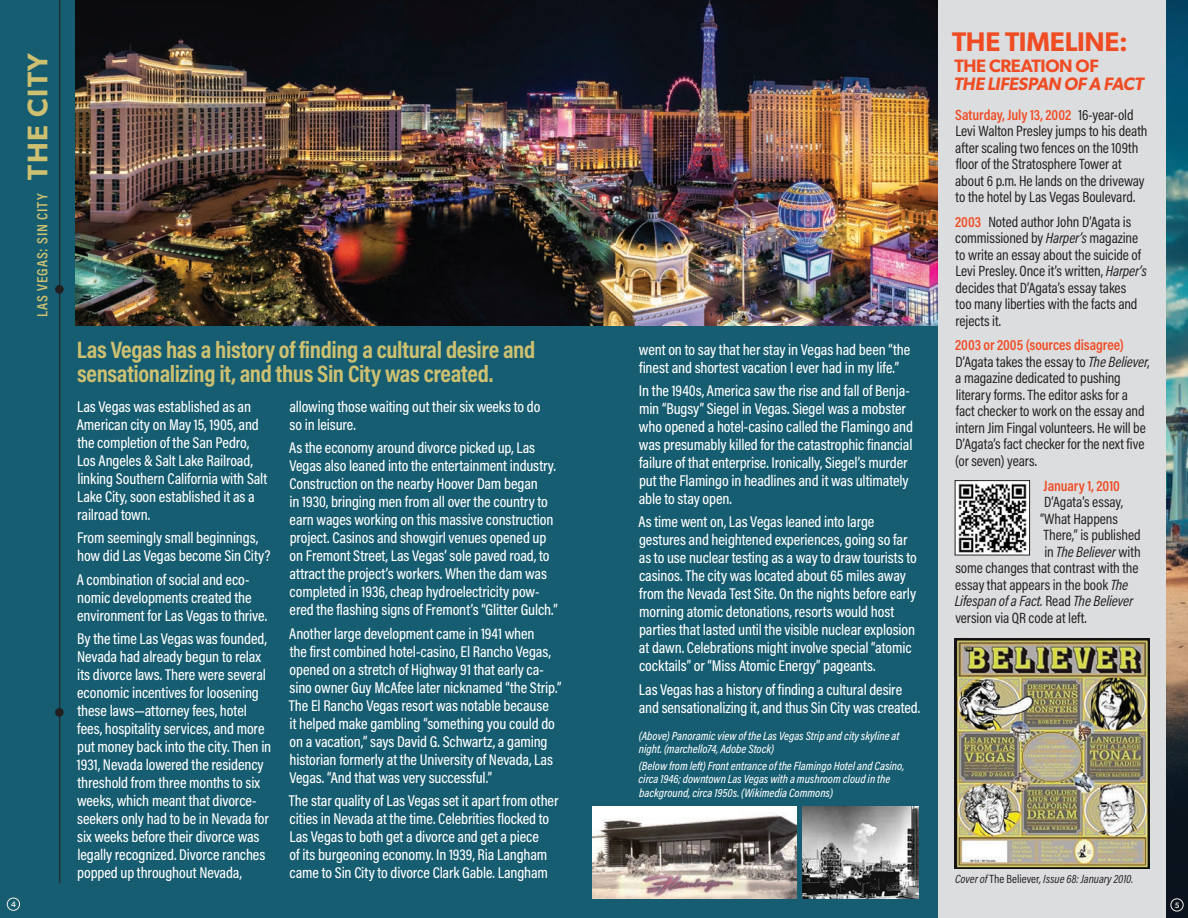
<style>
.page{position:relative;width:1188px;height:918px;background:#fff}
.page>*{position:absolute;margin:0;border:0;box-sizing:border-box;transform-origin:0 0}
.t1{font:600 28.5px "Gibson";letter-spacing:.05em;color:#cdc071}
._10__Timeline_Entries{font:600 27px "Gibson";letter-spacing:-.01em;color:#f04c24}
._10__Timeline_Entries-2{font:700 24px/24px "Acumin Pro Cond";letter-spacing:-.015em;color:#cdc071}
._10__Timeline_Entries-3{font:italic 600 18px/18px "Gibson";letter-spacing:-.02em;color:#f04c24}
._10__Timeline_Entries-4{font:500 15.75px/18px "Acumin Pro Cond";letter-spacing:-.01em;color:#fff}
._10__Timeline_Entries-5{font:15px/16.5px "Acumin Pro Cond";letter-spacing:-.005em;color:#231f20}
._10__Timeline_Entries-6{font:italic 15px "Acumin Pro Cond";letter-spacing:-.01em;color:#231f20}
.t2{font:600 15px "Acumin Pro Cond";letter-spacing:.065em;color:#cdc071}
._10__Timeline_Entries-7{font:600 15px "Acumin Pro Cond";letter-spacing:-.01em;color:#f04c24}
._10__Timeline_Entries-8{font:italic 500 12px/13.5px "Acumin Pro Cond";color:#fff}
._10__Timeline_Entries-9{font:italic 12px "Acumin Pro Cond";color:#231f20}
._10__Timeline_Entries-10{font:500 7.8px "Gibson";color:#f2f1e7}
.s1{font-style:normal}
.s2{font-weight:600;color:#f04c24}
.s3{font-style:italic}
</style>
<div class="page">
<div style="left:0;top:0;width:938px;height:918px;background:#165d71"></div>
<img style="left:802px;top:806px;width:117px;height:92px">
<img style="left:593px;top:806px;width:204px;height:92px">
<img style="left:76px;top:0;width:862px;height:326px">
<img style="left:1166px;top:0;width:22px;height:918px">
<div style="left:7px;top:898px;width:13px;height:13px;border:1px solid #f2f1e7;border-radius:50%"></div>
<div style="left:938px;top:0;width:228px;height:918px;background:#dcdddf"></div>
<div style="left:1171px;top:899px;width:12px;height:12px;border:1px solid #f2f1e7;border-radius:50%"></div>
<img style="left:955px;top:638px;width:194px;height:230px">
<img style="left:957px;top:482px;width:71px;height:71px">
<div style="left:955px;top:480px;width:75px;height:75px;border:1px solid #231f20"></div>
<div style="left:55px;top:285px;width:9px;height:9px;background:#231f20;border-radius:50%"></div>
<div style="left:55px;top:708px;width:9px;height:9px;background:#231f20;border-radius:50%"></div>
<hr style="left:59px;top:0;width:1px;height:883px;background:#231f20">
<p class="t1" style="left:21px;top:180px;width:129px;rotate:-90deg">THE CITY</p>
<p class="t2" style="left:33px;top:317px;width:126px;rotate:-90deg">LAS VEGAS: SIN CITY</p>
<p class="_10__Timeline_Entries-2" style="left:77px;top:337px;width:460px">Las Vegas has a history of finding a cultural desire and sensationalizing it, and thus Sin City was created.</p>
<p class="_10__Timeline_Entries-4" style="left:77px;top:397px;width:192px">Las Vegas was established as an<br>American city on May 15, 1905, and the completion of the San Pedro,<br>Los Angeles &amp; Salt Lake Railroad, linking Southern California with Salt<br>Lake City, soon established it as a railroad town.</p>
<p class="_10__Timeline_Entries-4" style="left:77px;top:529px;width:195px">From seemingly small beginnings, how did Las Vegas become Sin City?</p>
<p class="_10__Timeline_Entries-4" style="left:77px;top:570px;width:192px">A combination of social and eco&shy;nomic developments created the environment for Las Vegas to thrive.</p>
<p class="_10__Timeline_Entries-4" style="left:77px;top:629px;width:196px">By the time Las Vegas was founded, Nevada had already begun to relax its divorce laws. There were several economic incentives for loosening these laws—attorney fees, hotel fees, hospitality services, and more put money back into the city. Then in 1931, Nevada lowered the residency threshold from three months to six weeks, which meant that divorce&shy;seekers only had to be in Nevada for six weeks before their divorce was legally recognized. Divorce ranches popped up throughout Nevada,</p>
<p class="_10__Timeline_Entries-4" style="left:289px;top:397px;width:252px">allowing those waiting out their six weeks to do so in leisure.</p>
<p class="_10__Timeline_Entries-4" style="left:289px;top:439px;width:270px">As the economy around divorce picked up, Las Vegas also leaned into the entertainment industry.<br>Construction on the nearby Hoover Dam began<br>in 1930, bringing men from all over the country to earn wages working on this massive construction project. Casinos and showgirl venues opened up on Fremont Street, Las Vegas’ sole paved road, to attract the project’s workers. When the dam was completed in 1936, cheap hydroelectricity pow&shy;ered the flashing signs of Fremont’s “Glitter Gulch.”</p>
<p class="_10__Timeline_Entries-4" style="left:289px;top:624px;width:274px">Another large development came in 1941 when<br>the first combined hotel-casino, El Rancho Vegas, opened on a stretch of Highway 91 that early ca&shy;sino owner Guy McAfee later nicknamed “the Strip.” The El Rancho Vegas resort was notable because<br>it helped make gambling “something you could do on a vacation,” says David G. Schwartz, a gaming historian formerly at the University of Nevada, Las Vegas. “And that was very successful.”</p>
<p class="_10__Timeline_Entries-4" style="left:289px;top:792px;width:271px">The star quality of Las Vegas set it apart from other cities in Nevada at the time. Celebrities flocked to Las Vegas to both get a divorce and get a piece<br>of its burgeoning economy. In 1939, Ria Langham came to Sin City to divorce Clark Gable. Langham</p>
<p class="_10__Timeline_Entries-4" style="left:639px;top:340px;width:273px">went on to say that her stay in Vegas had been “the finest and shortest vacation I ever had in my life.”</p>
<p class="_10__Timeline_Entries-4" style="left:639px;top:381px;width:276px">In the 1940s, America saw the rise and fall of Benja&shy;min “Bugsy” Siegel in Vegas. Siegel was a mobster who opened a hotel-casino called the Flamingo and was presumably killed for the catastrophic financial failure of that enterprise. Ironically, Siegel’s murder put the Flamingo in headlines and it was ultimately able to stay open.</p>
<p class="_10__Timeline_Entries-4" style="left:639px;top:513px;width:280px">As time went on, Las Vegas leaned into large gestures and heightened experiences, going so far as to use nuclear testing as a way to draw tourists to casinos. The city was located about 65 miles away from the Nevada Test Site. On the nights before early morning atomic detonations, resorts would host parties that lasted until the visible nuclear explosion at dawn. Celebrations might involve special “atomic cocktails” or “Miss Atomic Energy” pageants.</p>
<p class="_10__Timeline_Entries-4" style="left:639px;top:680px;width:283px">Las Vegas has a history of finding a cultural desire and sensationalizing it, and thus Sin City was created.</p>
<p class="_10__Timeline_Entries-8" style="left:639px;top:729px;width:262px">(Above) Panoramic view of the Las Vegas Strip and city skyline at night. (marchello74, Adobe Stock)</p>
<p class="_10__Timeline_Entries-8" style="left:638px;top:758px;width:267px">(Below from left) Front entrance of the Flamingo Hotel and Casino, circa 1946; downtown Las Vegas with a mushroom cloud in the background, circa 1950s. (Wikimedia Commons)</p>
<p class="_10__Timeline_Entries" style="left:952px;top:25px;width:177px">THE TIMELINE:</p>
<p class="_10__Timeline_Entries-3" style="left:954px;top:56px;width:191px"><span class="s1">THE CREATION OF<br></span>THE LIFESPAN OF A FACT</p>
<p class="_10__Timeline_Entries-5" style="left:955px;top:106px;width:194px"><span class="s2">Saturday, July 13, 2002</span> 16-year-old Levi Walton Presley jumps to his death after scaling two fences on the 109th floor of the Stratosphere Tower at about 6 p.m. He lands on the driveway to the hotel by Las Vegas Boulevard.</p>
<p class="_10__Timeline_Entries-5" style="left:955px;top:213px;width:193px"><span class="s2">2003</span> Noted author John D’Agata is commissioned by <span class="s3">Harper’s</span> magazine to write an essay about the suicide of Levi Presley. Once it’s written, <span class="s3">Harper’s </span>decides that D’Agata’s essay takes<br>too many liberties with the facts and rejects it.</p>
<p class="_10__Timeline_Entries-5" style="left:955px;top:337px;width:196px"><span class="s2">2003 or 2005 (sources disagree)<br></span>D’Agata takes the essay to <span class="s3">The Believer</span>, a magazine dedicated to pushing literary forms. The editor asks for a fact checker to work on the essay and intern Jim Fingal volunteers. He will be D’Agata’s fact checker for the next five (or seven) years.</p>
<p class="_10__Timeline_Entries-7" style="left:1044px;top:476px;width:78px">January 1, 2010</p>
<p class="_10__Timeline_Entries-5" style="left:1044px;top:493px;width:80px">D’Agata’s essay,</p>
<p class="_10__Timeline_Entries-5" style="left:1040px;top:510px;width:79px">“What Happens</p>
<p class="_10__Timeline_Entries-5" style="left:1044px;top:526px;width:99px">There,” is published</p>
<p class="_10__Timeline_Entries-6" style="left:1044px;top:542px;width:98px"><span class="s1">in</span> The Believer <span class="s1">with</span></p>
<p class="_10__Timeline_Entries-5" style="left:955px;top:559px;width:185px">some changes that contrast with the</p>
<p class="_10__Timeline_Entries-5" style="left:955px;top:576px;width:174px">essay that appears in the book <span class="s3">The</span></p>
<p class="_10__Timeline_Entries-6" style="left:955px;top:591px;width:180px">Lifespan of a Fact. <span class="s1">Read</span> The Believer</p>
<p class="_10__Timeline_Entries-5" style="left:955px;top:609px;width:133px">version via QR code at left.</p>
<p class="_10__Timeline_Entries-9" style="left:955px;top:871px;width:180px">Cover of <span class="s1">The Believer</span>, Issue 68: January 2010.</p>
<p class="_10__Timeline_Entries-10" style="left:11px;top:899px;width:6px">4</p>
<p class="_10__Timeline_Entries-10" style="left:1175px;top:900px;width:6px">5</p>
</div>
